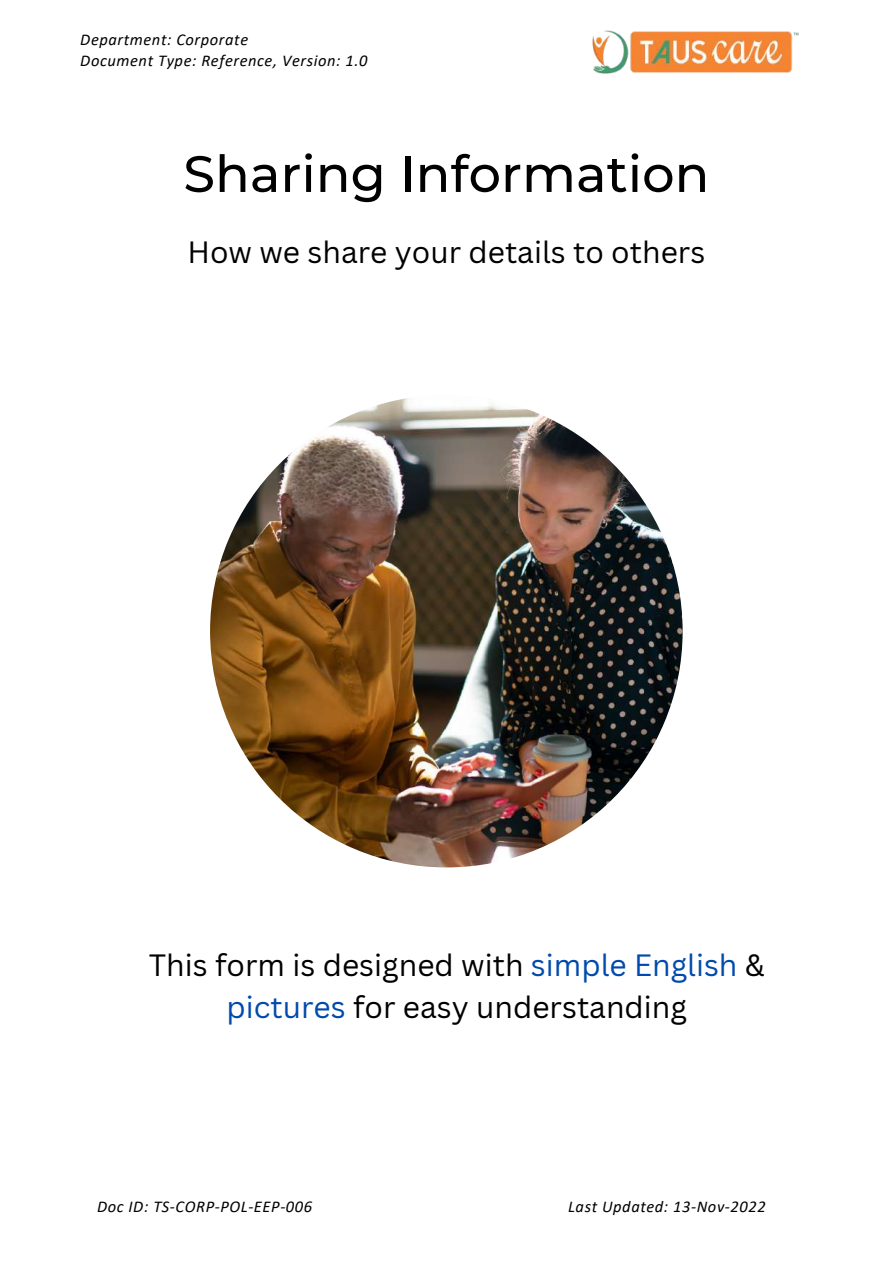
<style>
.page{position:relative;width:893px;height:1264px;background:#fff}
.page>*{position:absolute;margin:0;border:0;box-sizing:border-box;transform-origin:0 0}
.t1{font:500 51px "Montserrat";color:#000}
.t2{font:30px/41.5px "Canva Sans";color:#000;text-align:center}
.t3{font:italic 16.5px/21.3px "Calibri";letter-spacing:.035em;color:#000}
.s1{color:#004aad}
</style>
<div class="page">
<img style="left:210px;top:395px;width:472px;height:472px;border-radius:50%">
<img style="left:592px;top:30px;width:207px;height:44px">
<p class="t3" style="left:80px;top:30px;width:288px">Department: Corporate<br>Document Type: Reference, Version: 1.0</p>
<h1 class="t1" style="left:183px;top:142px;width:527px">Sharing Information</h1>
<h2 class="t2" style="left:187px;top:231px;width:519px">How we share your details to others</h2>
<h2 class="t2" style="left:149px;top:943px;width:617px">This form is designed with <span class="s1">simple English</span> &amp; <span class="s1">pictures</span> for easy understanding</h2>
<p class="t3" style="left:97px;top:1197px;width:216px">Doc ID: TS-CORP-POL-EEP-006</p>
<p class="t3" style="left:568px;top:1197px;width:199px">Last Updated: 13-Nov-2022</p>
</div>
